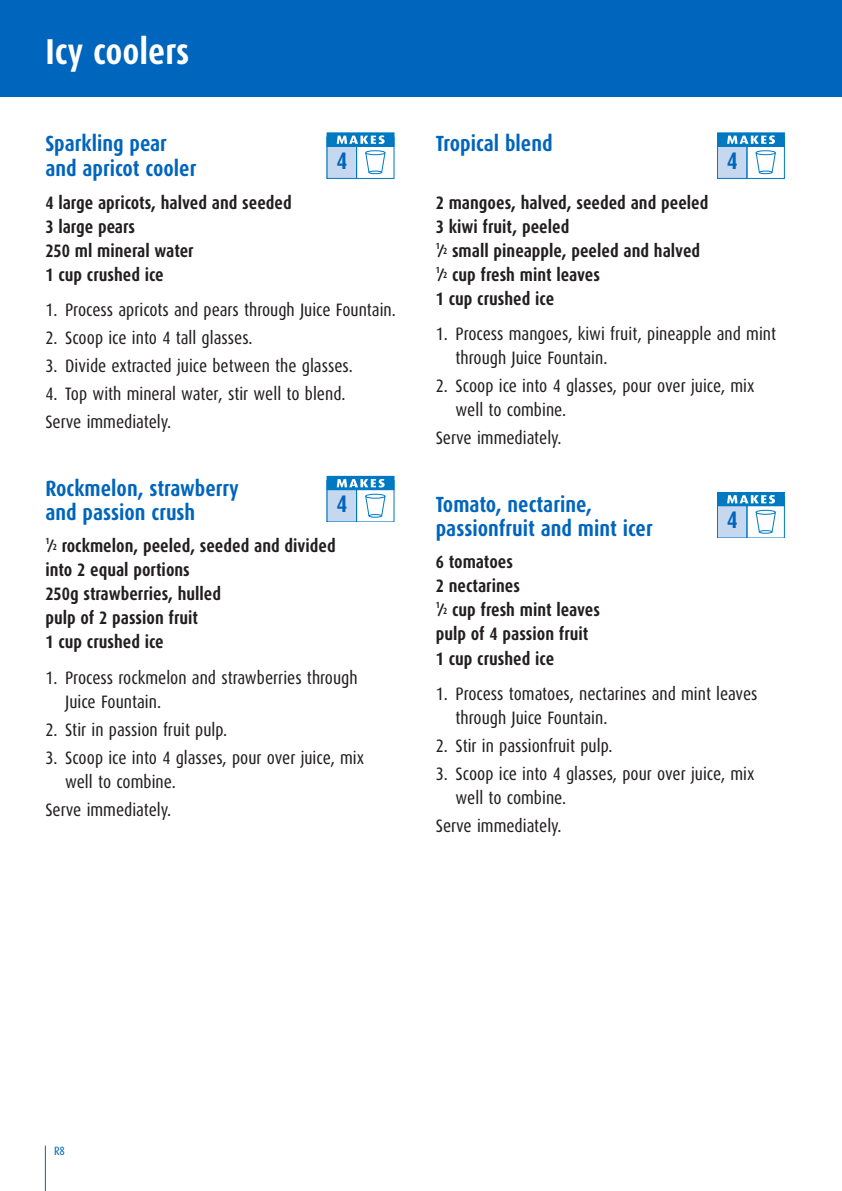
<style>
.page{position:relative;width:842px;height:1191px;background:#fff}
.page>*{position:absolute;margin:0;border:0;box-sizing:border-box;transform-origin:0 0}
.t1{font:700 36px "Dax Condensed";color:#fff}
.t2{font:700 24px "Dax Condensed";color:#0065bd}
.t3{font:700 22px/24px "Dax Condensed";color:#0065bd}
.t4{font:18px/24px "Dax Condensed";color:#231f20}
.t5{font:700 18px/24px "Dax Condensed";color:#231f20}
.t6{font:12px "Dax Condensed";color:#0065bd}
.t7{font:700 9px "Dax Condensed";color:#231f20}
.s1{font-size:9px}
</style>
<div class="page">
<div style="left:0;top:0;width:842px;height:96px;background:#0065bd"></div>
<div style="left:717px;top:496px;width:68px;height:42px;border:1px solid #0079c2"></div>
<div style="left:717px;top:497px;width:30px;height:41px;background:#c6d8ef"></div>
<div style="left:717px;top:496px;width:30px;height:42px;border:1px solid #0079c2"></div>
<div style="left:717px;top:492px;width:67px;height:14px;background:#0079c2"></div>
<hr style="left:746px;top:504px;width:1px;height:34px;background:#0079c2">
<div style="left:756px;top:510px;width:20px;height:5px;border:1px solid #0079c2;border-radius:50%"></div>
<svg style="left:755px;top:511px;width:21px;height:22px"></svg>
<svg style="left:727px;top:495px;width:48px;height:8px"></svg>
<div style="left:717px;top:137px;width:68px;height:41px;border:1px solid #0079c2"></div>
<div style="left:717px;top:137px;width:30px;height:41px;background:#c6d8ef"></div>
<div style="left:717px;top:137px;width:30px;height:41px;border:1px solid #0079c2"></div>
<div style="left:717px;top:133px;width:67px;height:13px;background:#0079c2"></div>
<div style="left:717px;top:132px;width:68px;height:15px;border:1px solid #0079c2"></div>
<hr style="left:746px;top:144px;width:1px;height:34px;background:#0079c2">
<div style="left:756px;top:150px;width:20px;height:5px;border:1px solid #0079c2;border-radius:50%"></div>
<svg style="left:755px;top:152px;width:21px;height:22px"></svg>
<svg style="left:727px;top:135px;width:48px;height:9px"></svg>
<div style="left:327px;top:481px;width:30px;height:41px;background:#c6d8ef"></div>
<div style="left:327px;top:476px;width:67px;height:14px;background:#0079c2"></div>
<hr style="left:356px;top:488px;width:1px;height:34px;background:#0079c2">
<div style="left:365px;top:494px;width:20px;height:4px;border:1px solid #0079c2;border-radius:50%"></div>
<svg style="left:365px;top:495px;width:21px;height:22px"></svg>
<svg style="left:337px;top:479px;width:48px;height:8px"></svg>
<div style="left:327px;top:137px;width:30px;height:41px;background:#c6d8ef"></div>
<div style="left:327px;top:133px;width:67px;height:13px;background:#0079c2"></div>
<div style="left:327px;top:132px;width:67px;height:15px;border:1px solid #0079c2"></div>
<hr style="left:356px;top:144px;width:1px;height:34px;background:#0079c2">
<div style="left:365px;top:150px;width:20px;height:5px;border:1px solid #0079c2;border-radius:50%"></div>
<svg style="left:365px;top:152px;width:21px;height:22px"></svg>
<svg style="left:337px;top:135px;width:48px;height:9px"></svg>
<hr style="left:45px;top:1145px;width:1px;height:46px;background:#0065bd">
<h1 class="t1" style="left:45px;top:36px;width:146px">Icy coolers</h1>
<p class="t3" style="left:45px;top:132px;width:152px;line-height:25.4px">Sparkling pear and apricot cooler</p>
<p class="t5" style="left:45px;top:192px;width:248px">4 large apricots, halved and seeded<br>3 large pears<br>250 ml mineral water<br>1 cup crushed ice</p>
<p class="t4" style="left:45px;top:299px;width:352px">1. Process apricots and pears through Juice Fountain.</p>
<p class="t4" style="left:45px;top:327px;width:209px">2. Scoop ice into 4 tall glasses.</p>
<p class="t4" style="left:45px;top:355px;width:309px">3. Divide extracted juice between the glasses.</p>
<p class="t4" style="left:45px;top:381px;width:302px;line-height:28px">4. Top with mineral water, stir well to blend.<br>Serve immediately.</p>
<h2 class="t2" style="left:336px;top:150px;width:12px">4</h2>
<p class="t3" style="left:45px;top:477px;width:195px">Rockmelon, strawberry and passion crush</p>
<p class="t7" style="left:45px;top:537px;width:6px">1</p>
<h2 class="t2" style="left:336px;top:493px;width:12px">4</h2>
<p class="t5" style="left:45px;top:535px;width:292px">⁄<span class="s1">2</span> rockmelon, peeled, seeded and divided into 2 equal portions<br>250g strawberries, hulled<br>pulp of 2 passion fruit<br>1 cup crushed ice</p>
<p class="t4" style="left:65px;top:666px;width:294px;text-indent:-20px">1. Process rockmelon and strawberries through<br>Juice Fountain.</p>
<p class="t4" style="left:45px;top:718px;width:183px">2. Stir in passion fruit pulp.</p>
<p class="t4" style="left:65px;top:746px;width:300px;text-indent:-20px">3. Scoop ice into 4 glasses, pour over juice, mix well to combine.</p>
<p class="t4" style="left:45px;top:798px;width:127px">Serve immediately.</p>
<p class="t3" style="left:436px;top:133px;width:118px">Tropical blend</p>
<p class="t5" style="left:436px;top:192px;width:274px">2 mangoes, halved, seeded and peeled<br>3 kiwi fruit, peeled</p>
<p class="t7" style="left:436px;top:241px;width:6px">1</p>
<p class="t5" style="left:440px;top:240px;width:262px">⁄<span class="s1">2</span> small pineapple, peeled and halved</p>
<p class="t7" style="left:436px;top:265px;width:6px">1</p>
<h2 class="t2" style="left:727px;top:150px;width:12px">4</h2>
<p class="t5" style="left:436px;top:264px;width:166px">⁄<span class="s1">2</span> cup fresh mint leaves<br>1 cup crushed ice</p>
<p class="t4" style="left:456px;top:323px;width:322px;text-indent:-20px">1. Process mangoes, kiwi fruit, pineapple and mint through Juice Fountain.</p>
<p class="t4" style="left:456px;top:375px;width:300px;text-indent:-20px">2. Scoop ice into 4 glasses, pour over juice, mix well to combine.</p>
<p class="t4" style="left:436px;top:427px;width:127px">Serve immediately.</p>
<p class="t3" style="left:436px;top:493px;width:218px">Tomato, nectarine, passionfruit and mint icer</p>
<p class="t5" style="left:436px;top:551px;width:86px">6 tomatoes<br>2 nectarines</p>
<p class="t7" style="left:436px;top:601px;width:6px">1</p>
<h2 class="t2" style="left:727px;top:509px;width:12px">4</h2>
<p class="t5" style="left:436px;top:599px;width:166px">⁄<span class="s1">2</span> cup fresh mint leaves pulp of 4 passion fruit<br>1 cup crushed ice</p>
<p class="t4" style="left:456px;top:682px;width:303px;text-indent:-20px">1. Process tomatoes, nectarines and mint leaves through Juice Fountain.</p>
<p class="t4" style="left:436px;top:734px;width:178px">2. Stir in passionfruit pulp.</p>
<p class="t4" style="left:456px;top:762px;width:300px;text-indent:-20px">3. Scoop ice into 4 glasses, pour over juice, mix well to combine.</p>
<p class="t4" style="left:436px;top:814px;width:127px">Serve immediately.</p>
<p class="t6" style="left:54px;top:1145px;width:13px">R8</p>
</div>
